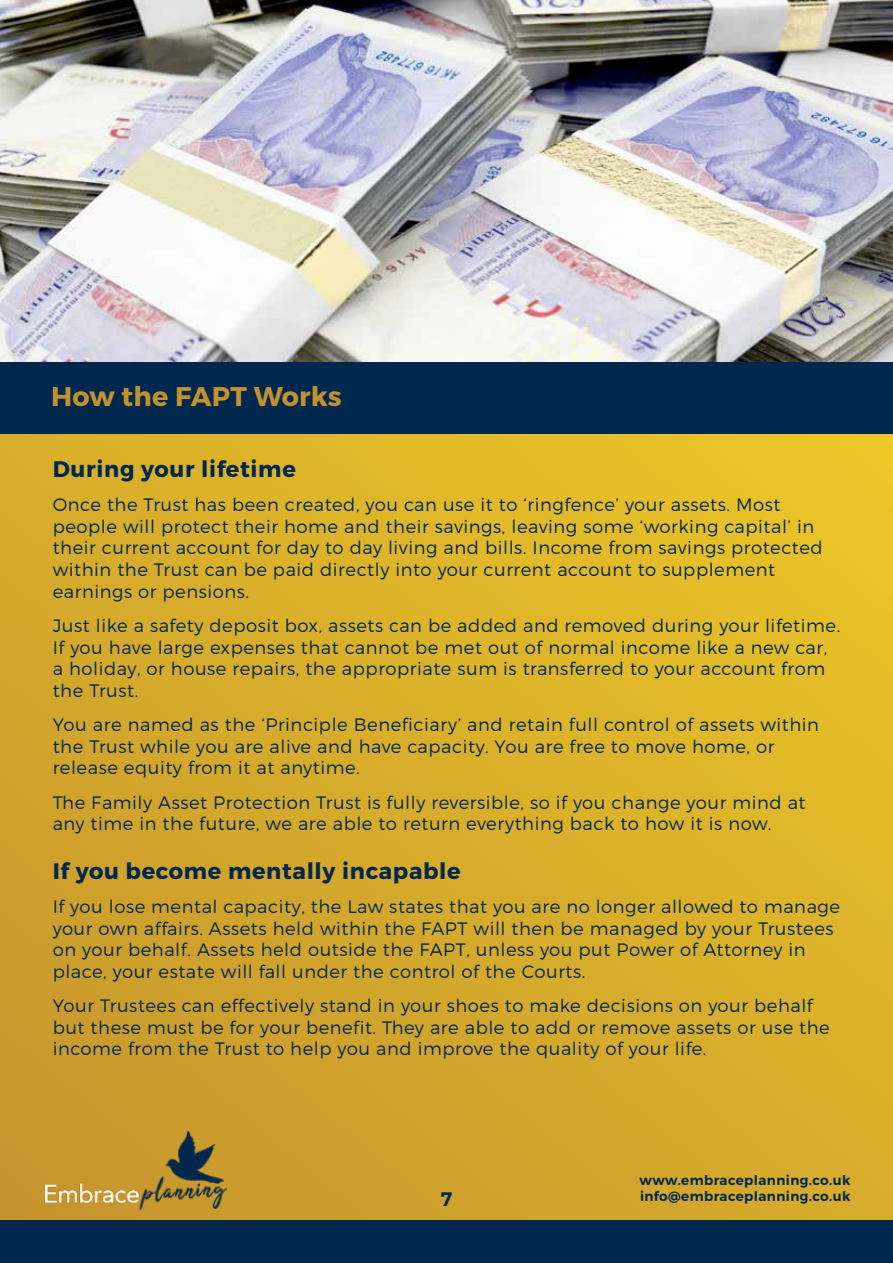
<style>
.page{position:relative;width:893px;height:1263px;background:#fff}
.page>*{position:absolute;margin:0;border:0;box-sizing:border-box;transform-origin:0 0}
.t1{font:700 27px "Montserrat";letter-spacing:.01em;color:#c3912d}
.t2{font:700 22.5px "Montserrat";letter-spacing:.03em;color:#00274d}
.t3{font:600 19.5px "Montserrat";color:#00274d}
.t4{font:300 18px/21.6px "Montserrat";letter-spacing:.03em;color:#00274d}
.t5{font:600 13.5px/16.2px "Montserrat";letter-spacing:.03em;color:#00274d}
</style>
<div class="page">
<div style="left:0;top:0;width:893px;height:1263px;background:linear-gradient(to right,#cfa12c,#e2b929)"></div>
<div style="left:0;top:1220px;width:893px;height:43px;background:#00274d"></div>
<img style="left:0;top:0;width:893px;height:362px">
<div style="left:0;top:362px;width:893px;height:72px;background:#00274d"></div>
<img style="left:46px;top:1131px;width:181px;height:79px">
<h1 class="t1" style="left:51px;top:380px;width:292px">How the FAPT Works</h1>
<p class="t2" style="left:53px;top:455px;width:245px">During your lifetime</p>
<p class="t4" style="left:53px;top:494px;width:771px">Once the Trust has been created, you can use it to ‘ringfence’ your assets. Most people will protect their home and their savings, leaving some ‘working capital’ in their current account for day to day living and bills. Income from savings protected within the Trust can be paid directly into your current account to supplement earnings or pensions.</p>
<p class="t4" style="left:53px;top:614px;width:789px">Just like a safety deposit box, assets can be added and removed during your lifetime.<br>If you have large expenses that cannot be met out of normal income like a new car, a holiday, or house repairs, the appropriate sum is transferred to your account from the Trust.</p>
<p class="t4" style="left:53px;top:714px;width:768px">You are named as the ‘Principle Beneficiary’ and retain full control of assets within the Trust while you are alive and have capacity. You are free to move home, or release equity from it at anytime.</p>
<p class="t4" style="left:53px;top:791px;width:754px">The Family Asset Protection Trust is fully reversible, so if you change your mind at any time in the future, we are able to return everything back to how it is now.</p>
<p class="t2" style="left:53px;top:857px;width:409px">If you become mentally incapable</p>
<p class="t4" style="left:53px;top:895px;width:789px">If you lose mental capacity, the Law states that you are no longer allowed to manage your own affairs. Assets held within the FAPT will then be managed by your Trustees on your behalf. Assets held outside the FAPT, unless you put Power of Attorney in place, your estate will fall under the control of the Courts.</p>
<p class="t4" style="left:53px;top:995px;width:779px">Your Trustees can effectively stand in your shoes to make decisions on your behalf but these must be for your benefit. They are able to add or remove assets or use the income from the Trust to help you and improve the quality of your life.</p>
<p class="t3" style="left:441px;top:1186px;width:13px">7</p>
<p class="t5" style="left:639px;top:1172px;width:212px">www.embraceplanning.co.uk info@embraceplanning.co.uk</p>
</div>
